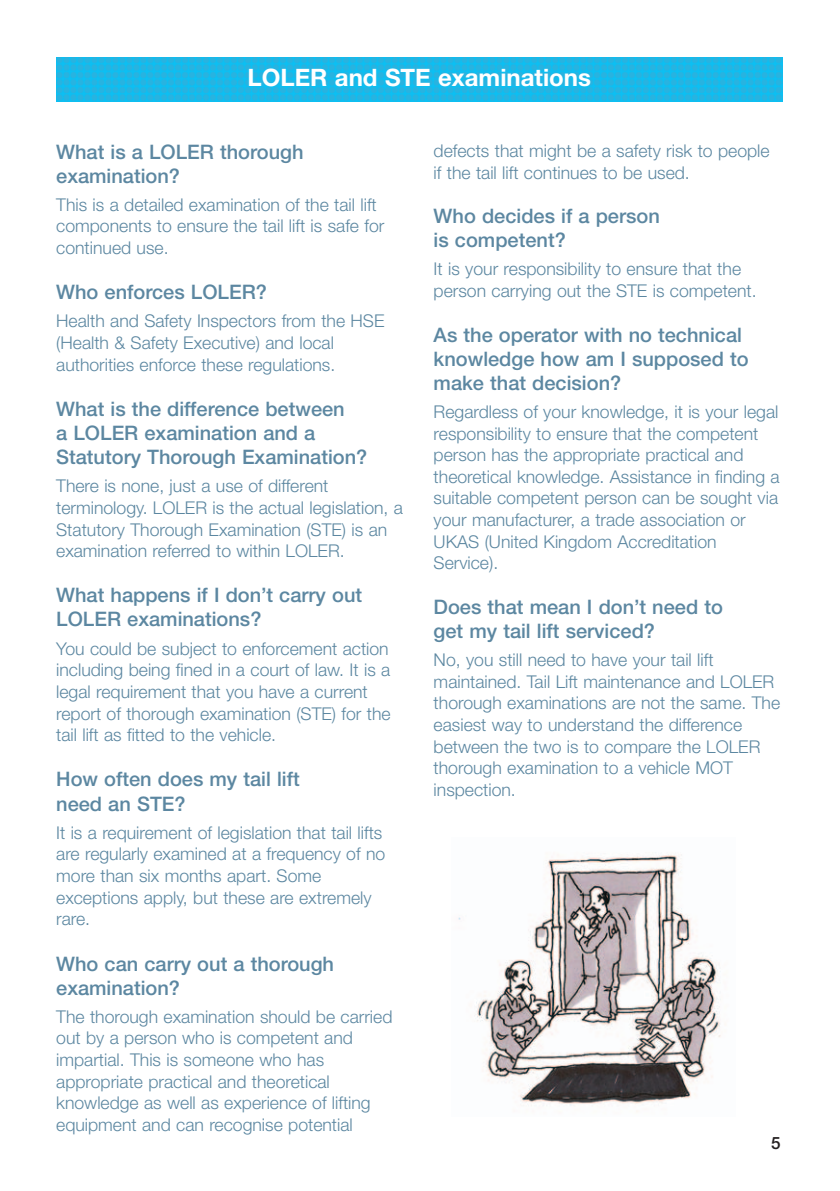
<style>
.page{position:relative;width:840px;height:1191px;background:#fff}
.page>*{position:absolute;margin:0;border:0;box-sizing:border-box;transform-origin:0 0}
.t1{font:700 24px "Helvetica Neue";color:#fff}
.t2{font:500 20px/24px "Helvetica Neue";color:#5c87a1}
.t3{font:300 17.6px/21.6px "Helvetica Neue";color:#5c87a1}
.t4{font:500 17px "Helvetica Neue";color:#231f20}
</style>
<div class="page">
<svg style="left:56px;top:57px;width:726px;height:1px"></svg>
<img style="left:56px;top:58px;width:726px;height:43px">
<img style="left:458px;top:852px;width:263px;height:260px">
<h1 class="t1" style="left:247px;top:68px;width:345px">LOLER and STE examinations</h1>
<p class="t2" style="left:56px;top:141px;width:249px">What is a LOLER thorough examination?</p>
<p class="t3" style="left:56px;top:195px;width:329px">This is a detailed examination of the tail lift components to ensure the tail lift is safe for continued use.</p>
<p class="t2" style="left:56px;top:282px;width:212px">Who enforces LOLER?</p>
<p class="t3" style="left:56px;top:312px;width:329px">Health and Safety Inspectors from the HSE (Health &amp; Safety Executive) and local authorities enforce these regulations.</p>
<p class="t2" style="left:56px;top:398px;width:312px">What is the difference between<br>a LOLER examination and a<br>Statutory Thorough Examination?</p>
<p class="t3" style="left:56px;top:477px;width:348px">There is none, just a use of different terminology. LOLER is the actual legislation, a Statutory Thorough Examination (STE) is an examination referred to within LOLER.</p>
<p class="t2" style="left:56px;top:585px;width:307px">What happens if I don’t carry out<br>LOLER examinations?</p>
<p class="t3" style="left:56px;top:639px;width:336px">You could be subject to enforcement action including being fined in a court of law. It is a legal requirement that you have a current report of thorough examination (STE) for the tail lift as fitted to the vehicle.</p>
<p class="t2" style="left:56px;top:769px;width:245px">How often does my tail lift need an STE?</p>
<p class="t3" style="left:56px;top:823px;width:330px">It is a requirement of legislation that tail lifts are regularly examined at a frequency of no more than six months apart. Some exceptions apply, but these are extremely rare.</p>
<p class="t2" style="left:56px;top:953px;width:279px">Who can carry out a thorough examination?</p>
<p class="t3" style="left:56px;top:1007px;width:337px">The thorough examination should be carried out by a person who is competent and impartial. This is someone who has appropriate practical and theoretical knowledge as well as experience of lifting equipment and can recognise potential</p>
<p class="t3" style="left:433px;top:141px;width:337px">defects that might be a safety risk to people if the tail lift continues to be used.</p>
<p class="t2" style="left:433px;top:206px;width:227px">Who decides if a person is competent?</p>
<p class="t3" style="left:433px;top:260px;width:324px">It is your responsibility to ensure that the person carrying out the STE is competent.</p>
<p class="t2" style="left:433px;top:325px;width:316px">As the operator with no technical knowledge how am I supposed to make that decision?</p>
<p class="t3" style="left:433px;top:402px;width:347px">Regardless of your knowledge, it is your legal responsibility to ensure that the competent person has the appropriate practical and theoretical knowledge. Assistance in finding a suitable competent person can be sought via your manufacturer, a trade association or UKAS (United Kingdom Accreditation Service).</p>
<p class="t2" style="left:433px;top:597px;width:290px">Does that mean I don’t need to get my tail lift serviced?</p>
<p class="t3" style="left:433px;top:650px;width:348px">No, you still need to have your tail lift maintained. Tail Lift maintenance and LOLER thorough examinations are not the same. The easiest way to understand the difference between the two is to compare the LOLER thorough examination to a vehicle MOT inspection.</p>
<p class="t4" style="left:770px;top:1136px;width:11px">5</p>
</div>
